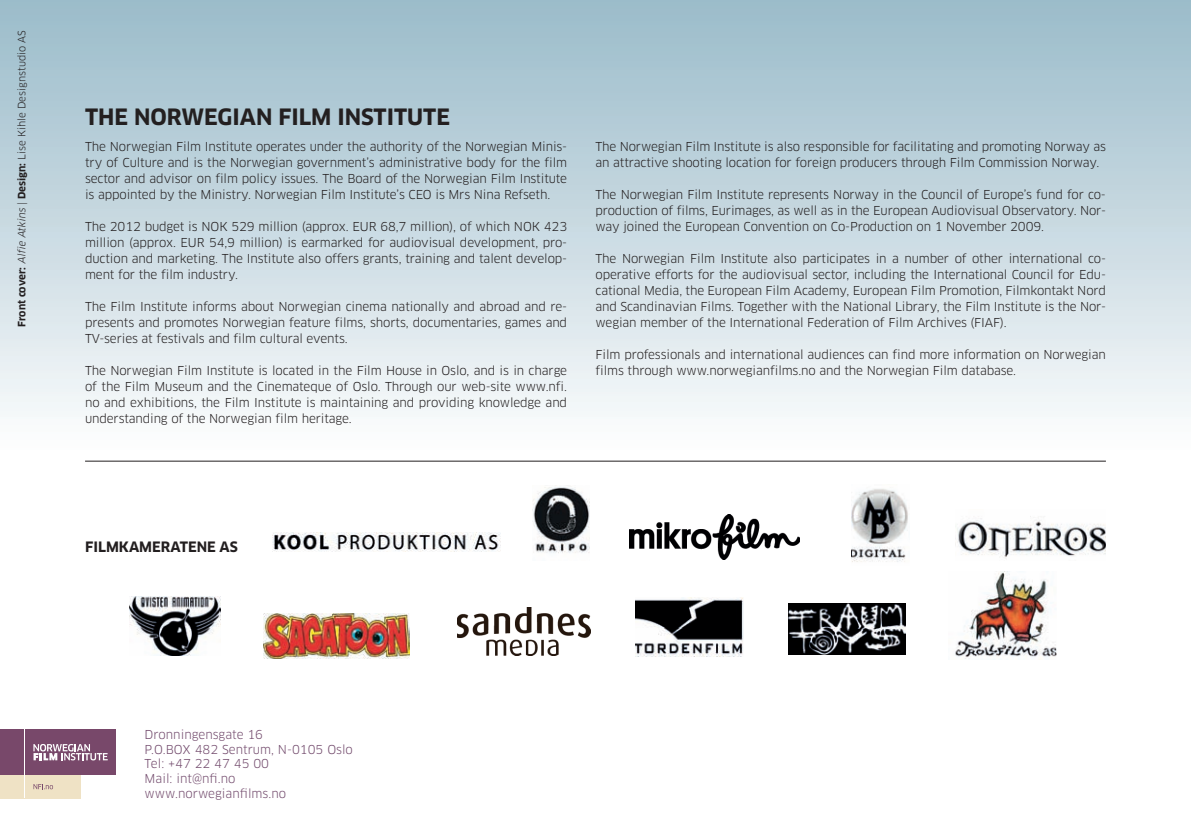
<style>
.page{position:relative;width:1191px;height:840px;background:#fff}
.page>*{position:absolute;margin:0;border:0;box-sizing:border-box;transform-origin:0 0}
.t1{font:700 22px "Clan";color:#231f20}
.t2{font:700 14px "Clan OT";color:#231f20}
.t3{font:12px/16px "Clan";letter-spacing:-.01em;color:#231f20;text-align:justify}
.t4{font:12px/14.8px "Clan";color:#724a6c}
.t5{font:10px "Clan";color:#231f20}
.s1{font-weight:700}
.s2{font-style:italic}
</style>
<div class="page">
<div style="left:0;top:0;width:1191px;height:449px;background:linear-gradient(to bottom,#99bac9,#fbfcfc)"></div>
<div style="left:0;top:774px;width:80px;height:23px;background:#efe2c5"></div>
<div style="left:0;top:729px;width:116px;height:45px;background:#78486a"></div>
<hr style="left:25px;top:729px;width:1px;height:68px;background:#fff">
<svg style="left:34px;top:784px;width:19px;height:5px"></svg>
<svg style="left:33px;top:744px;width:75px;height:16px"></svg>
<img style="left:273px;top:532px;width:227px;height:18px">
<img style="left:629px;top:514px;width:170px;height:45px">
<img style="left:955px;top:516px;width:151px;height:42px">
<img style="left:129px;top:596px;width:91px;height:59px">
<img style="left:263px;top:613px;width:147px;height:45px">
<img style="left:635px;top:597px;width:108px;height:59px">
<img style="left:457px;top:607px;width:133px;height:48px">
<img style="left:788px;top:603px;width:117px;height:51px">
<img style="left:955px;top:571px;width:101px;height:87px">
<img style="left:532px;top:485px;width:57px;height:68px">
<img style="left:851px;top:489px;width:57px;height:73px">
<hr style="left:85px;top:460px;width:1021px;height:1px;background:#231f20">
<p class="t5" style="left:15px;top:326px;width:298px;rotate:-90deg"><span class="s1">Front cover:</span> <span class="s2">Alfie Atkins</span> | <span class="s1">Design:</span> Lise Kihle Designstudio AS</p>
<h1 class="t1" style="left:85px;top:103px;width:366px">THE NORWEGIAN FILM INSTITUTE</h1>
<p class="t3" style="left:85px;top:138px;width:484px">The Norwegian Film Institute operates under the authority of the Norwegian Minis&shy;try of Culture and is the Norwegian government’s administrative body for the film sector and advisor on film policy issues. The Board of the Norwegian Film Institute is appointed by the Ministry. Norwegian Film Institute’s CEO is Mrs Nina Refseth.</p>
<p class="t3" style="left:85px;top:218px;width:484px">The 2012 budget is NOK 529 million (approx. EUR 68,7 million), of which NOK 423 million (approx. EUR 54,9 million) is earmarked for audiovisual development, pro&shy;duction and marketing. The Institute also offers grants, training and talent develop&shy;ment for the film industry.</p>
<p class="t3" style="left:85px;top:298px;width:484px">The Film Institute informs about Norwegian cinema nationally and abroad and re&shy;presents and promotes Norwegian feature films, shorts, documentaries, games and TV-series at festivals and film cultural events.</p>
<p class="t3" style="left:85px;top:362px;width:483px">The Norwegian Film Institute is located in the Film House in Oslo, and is in charge of the Film Museum and the Cinemateque of Oslo. Through our web-site www.nfi. no and exhibitions, the Film Institute is maintaining and providing knowledge and understanding of the Norwegian film heritage.</p>
<p class="t3" style="left:595px;top:138px;width:512px">The Norwegian Film Institute is also responsible for facilitating and promoting Norway as an attractive shooting location for foreign producers through Film Commission Norway.</p>
<p class="t3" style="left:595px;top:186px;width:512px">The Norwegian Film Institute represents Norway in the Council of Europe’s fund for co&shy;production of films, Eurimages, as well as in the European Audiovisual Observatory. Nor&shy;way joined the European Convention on Co-Production on 1 November 2009.</p>
<p class="t3" style="left:595px;top:250px;width:512px">The Norwegian Film Institute also participates in a number of other international co&shy;operative efforts for the audiovisual sector, including the International Council for Edu&shy;cational Media, the European Film Academy, European Film Promotion, Filmkontakt Nord and Scandinavian Films. Together with the National Library, the Film Institute is the Nor&shy;wegian member of the International Federation of Film Archives (FIAF).</p>
<p class="t3" style="left:595px;top:346px;width:512px">Film professionals and international audiences can find more information on Norwegian films through www.norwegianfilms.no and the Norwegian Film database.</p>
<p class="t2" style="left:85px;top:538px;width:154px">FILMKAMERATENE AS</p>
<p class="t4" style="left:145px;top:726px;width:210px">Dronningensgate 16<br>P.O.BOX 482 Sentrum, N-0105 Oslo<br>Tel: +47 22 47 45 00<br>Mail: int@nfi.no www.norwegianfilms.no</p>
</div>
